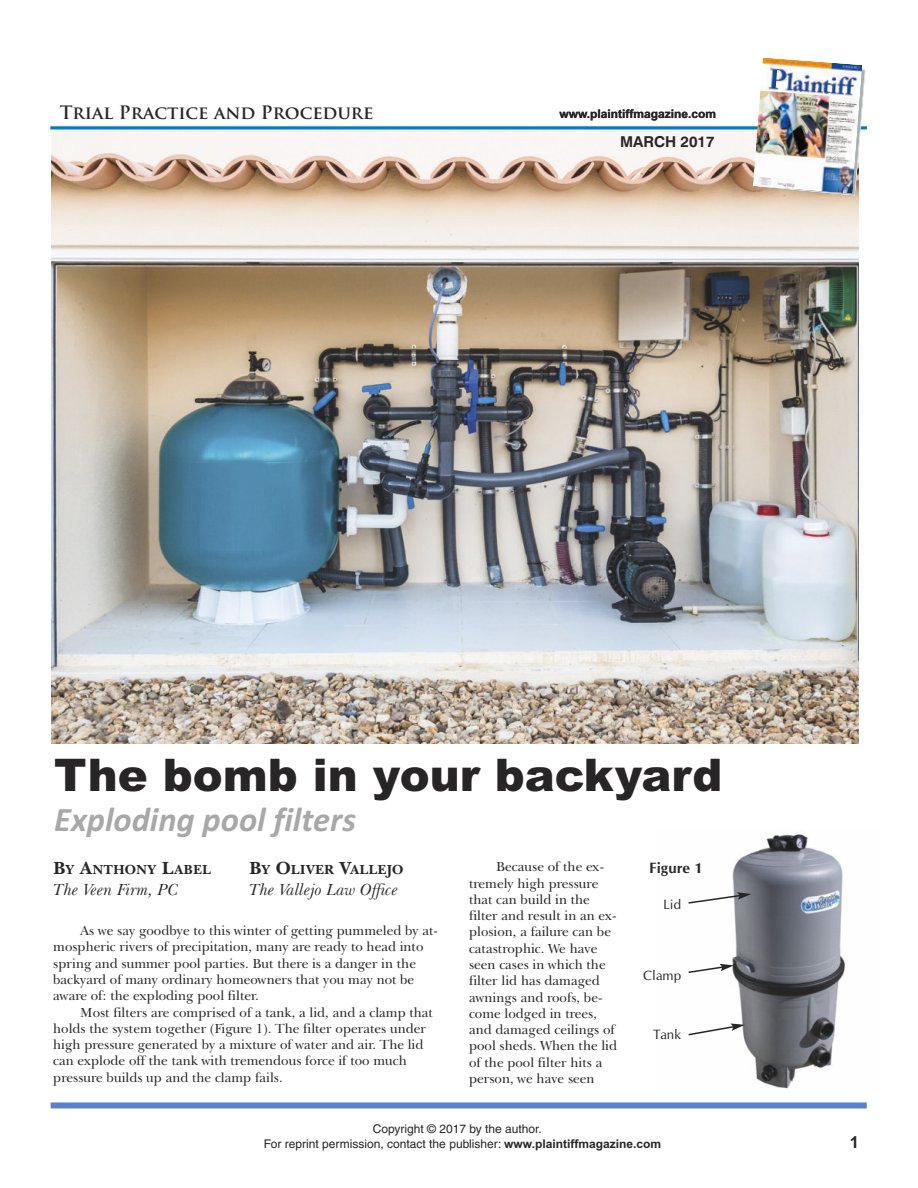
<style>
.page{position:relative;width:918px;height:1188px;background:#fff}
.page>*{position:absolute;margin:0;border:0;box-sizing:border-box;transform-origin:0 0}
.t1{font:45px "Arial MT Black";color:#272526}
.t2{font:italic 700 34.5px "Calibri";color:#a8a8a8}
.t3{font:700 18px "Trajan Pro";color:#272526}
.t4{font:italic 16.5px "New Baskerville IT Cby BT";color:#272526}
.t5{font:700 16.5px "Arial";color:#272526}
.t6{font:700 15px "Swiss 721 BT";color:#272526}
.t7{font:700 15px "CG Omega";color:#272526}
.t8{font:13.5px/16.4px "New Baskerville IT Cby BT";color:#272526}
.t9{font:700 13.5px "New Baskerville IT Cby BT";color:#272526}
.t10{font:13.5px "CG Omega";color:#272526}
.t11{font:12px/15px "Helvetica";color:#272526}
.t12{font:700 12px "Arial";color:#272526}
.s1{font-size:18px}
.s2{font-family:"Arial";font-weight:700}
</style>
<div class="page">
<div style="left:51px;top:1102px;width:816px;height:6px;background:#5c81cc"></div>
<img style="left:51px;top:129px;width:808px;height:615px">
<img style="left:719px;top:834px;width:126px;height:255px">
<svg style="left:688px;top:892px;width:63px;height:13px"></svg>
<svg style="left:688px;top:964px;width:46px;height:10px"></svg>
<svg style="left:688px;top:1023px;width:57px;height:13px"></svg>
<hr style="left:51px;top:126px;width:816px;height:3px;background:#007cc2">
<svg style="left:756px;top:69px;width:109px;height:127px"></svg>
<img style="left:753px;top:57px;width:109px;height:137px">
<h3 class="t3" style="left:60px;top:106px;width:315px">Trial Practice and Procedure</h3>
<p class="t12" style="left:559px;top:107px;width:158px">www.plaintiffmagazine.com</p>
<p class="t6" style="left:620px;top:136px;width:96px">MARCH 2017</p>
<h1 class="t1" style="left:54px;top:750px;width:670px">The bomb in your backyard</h1>
<h2 class="t2" style="left:54px;top:799px;width:303px">Exploding pool filters</h2>
<p class="t9" style="left:249px;top:865px;width:156px"><span class="s1">B</span>Y <span class="s1">O</span>LIVER <span class="s1">V</span>ALLEJO</p>
<p class="t4" style="left:249px;top:883px;width:150px">The Vallejo Law Office</p>
<p class="t9" style="left:53px;top:865px;width:159px"><span class="s1">B</span>Y <span class="s1">A</span>NTHONY <span class="s1">L</span>ABEL</p>
<p class="t4" style="left:53px;top:883px;width:127px">The Veen Firm, PC</p>
<p class="t8" style="left:53px;top:924px;width:386px;text-indent:27px">As we say goodbye to this winter of getting pummeled by at&shy;mospheric rivers of precipitation, many are ready to head into spring and summer pool parties. But there is a danger in the backyard of many ordinary homeowners that you may not be aware of: the exploding pool filter.</p>
<p class="t8" style="left:53px;top:1005px;width:381px;text-indent:27px">Most filters are comprised of a tank, a lid, and a clamp that holds the system together (Figure 1). The filter operates under high pressure generated by a mixture of water and air. The lid can explode off the tank with tremendous force if too much pressure builds up and the clamp fails.</p>
<p class="t8" style="left:469px;top:860px;width:150px;text-indent:27px">Because of the ex&shy;tremely high pressure that can build in the filter and result in an ex&shy;plosion, a failure can be catastrophic. We have seen cases in which the filter lid has damaged awnings and roofs, be&shy;come lodged in trees, and damaged ceilings of pool sheds. When the lid of the pool filter hits a person, we have seen</p>
<p class="t7" style="left:649px;top:859px;width:55px">Figure 1</p>
<p class="t10" style="left:663px;top:896px;width:19px">Lid</p>
<p class="t10" style="left:643px;top:967px;width:39px">Clamp</p>
<p class="t10" style="left:653px;top:1026px;width:30px">Tank</p>
<p class="t11" style="left:264px;top:1122px;width:399px;text-indent:109px">Copyright © 2017 by the author.<br>For reprint permission, contact the publisher: <span class="s2">www.plaintiffmagazine.com</span></p>
<p class="t5" style="left:850px;top:1133px;width:11px">1</p>
</div>
